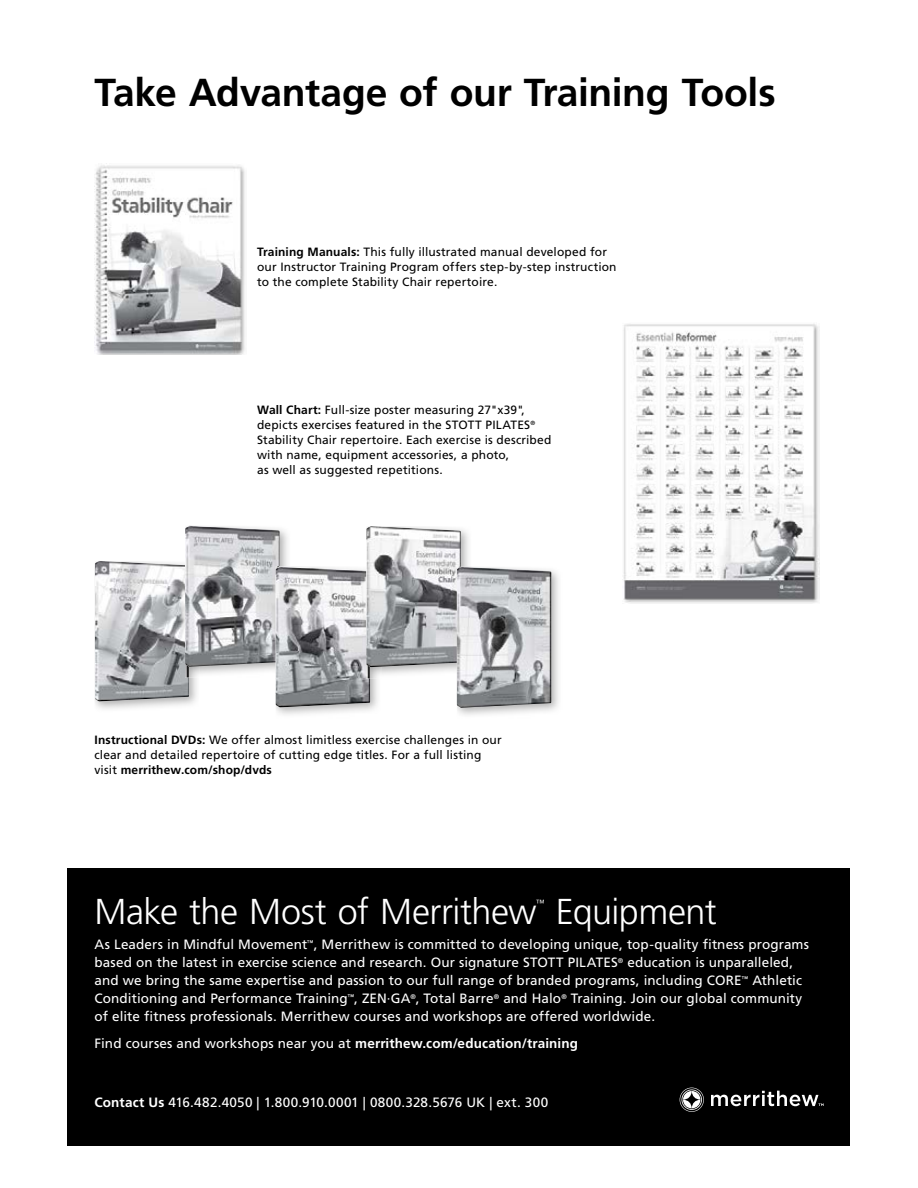
<style>
.page{position:relative;width:918px;height:1188px;background:#fff}
.page>*{position:absolute;margin:0;border:0;box-sizing:border-box;transform-origin:0 0}
.t1{font:700 39px "Frutiger LT Std";letter-spacing:-.01em;color:#000}
.t2{font:300 36px "Frutiger LT Std";letter-spacing:-.015em;color:#fff}
.t3{font:13.5px/18px "Frutiger LT Std";letter-spacing:.01em;color:#fff}
.t4{font:12px/15px "Frutiger LT Std";letter-spacing:.01em;color:#000}
.t5{font:300 9px "Frutiger LT Std";color:#fff}
.s1{font-weight:700}
</style>
<div class="page">
<img style="left:623px;top:324px;width:196px;height:279px">
<img style="left:95px;top:165px;width:150px;height:190px">
<img style="left:94px;top:564px;width:103px;height:145px">
<img style="left:95px;top:561px;width:94px;height:140px">
<img style="left:200px;top:529px;width:88px;height:148px">
<img style="left:189px;top:667px;width:11px;height:10px">
<img style="left:185px;top:667px;width:4px;height:10px">
<img style="left:185px;top:526px;width:95px;height:141px">
<img style="left:276px;top:678px;width:102px;height:37px">
<img style="left:276px;top:566px;width:94px;height:141px">
<img style="left:381px;top:529px;width:90px;height:145px">
<img style="left:370px;top:667px;width:11px;height:11px">
<img style="left:366px;top:667px;width:4px;height:11px">
<img style="left:366px;top:526px;width:95px;height:141px">
<img style="left:457px;top:570px;width:102px;height:145px">
<img style="left:457px;top:567px;width:94px;height:141px">
<div style="left:68px;top:868px;width:782px;height:278px;background:#000"></div>
<svg style="left:680px;top:1088px;width:24px;height:24px"></svg>
<svg style="left:711px;top:1091px;width:113px;height:15px"></svg>
<h1 class="t1" style="left:94px;top:70px;width:683px">Take Advantage of our Training Tools</h1>
<p class="t4" style="left:257px;top:244px;width:361px"><span class="s1">Training Manuals:</span> This fully illustrated manual developed for our Instructor Training Program offers step-by-step instruction to the complete Stability Chair repertoire.</p>
<p class="t4" style="left:257px;top:402px;width:296px"><span class="s1">Wall Chart:</span> Full-size poster measuring 27"x39", depicts exercises featured in the STOTT PILATES<sup>® </sup>Stability Chair repertoire. Each exercise is described with name, equipment accessories, a photo,<br>as well as suggested repetitions.</p>
<p class="t4" style="left:94px;top:732px;width:409px"><span class="s1">Instructional DVDs:</span> We offer almost limitless exercise challenges in our clear and detailed repertoire of cutting edge titles. For a full listing visit <span class="s1">merrithew.com/shop/dvds</span></p>
<h2 class="t2" style="left:94px;top:891px;width:444px">Make the Most of Merrithew</h2>
<p class="t5" style="left:536px;top:897px;width:10px">™</p>
<h2 class="t2" style="left:556px;top:891px;width:162px">Equipment</h2>
<p class="t3" style="left:94px;top:936px;width:716px">As Leaders in Mindful Movement<sup>™</sup>, Merrithew is committed to developing unique, top-quality fitness programs based on the latest in exercise science and research. Our signature STOTT PILATES<sup>®</sup> education is unparalleled, and we bring the same expertise and passion to our full range of branded programs, including CORE<sup>™</sup> Athletic Conditioning and Performance Training<sup>™</sup>, ZEN·GA<sup>®</sup>, Total Barre<sup>®</sup> and Halo<sup>®</sup> Training. Join our global community of elite fitness professionals. Merrithew courses and workshops are offered worldwide.</p>
<p class="t3" style="left:94px;top:1034px;width:485px">Find courses and workshops near you at <span class="s1">merrithew.com/education/training</span></p>
<p class="t3" style="left:94px;top:1093px;width:455px"><span class="s1">Contact Us</span> 416.482.4050 | 1.800.910.0001 | 0800.328.5676 UK | ext. 300</p>
</div>
